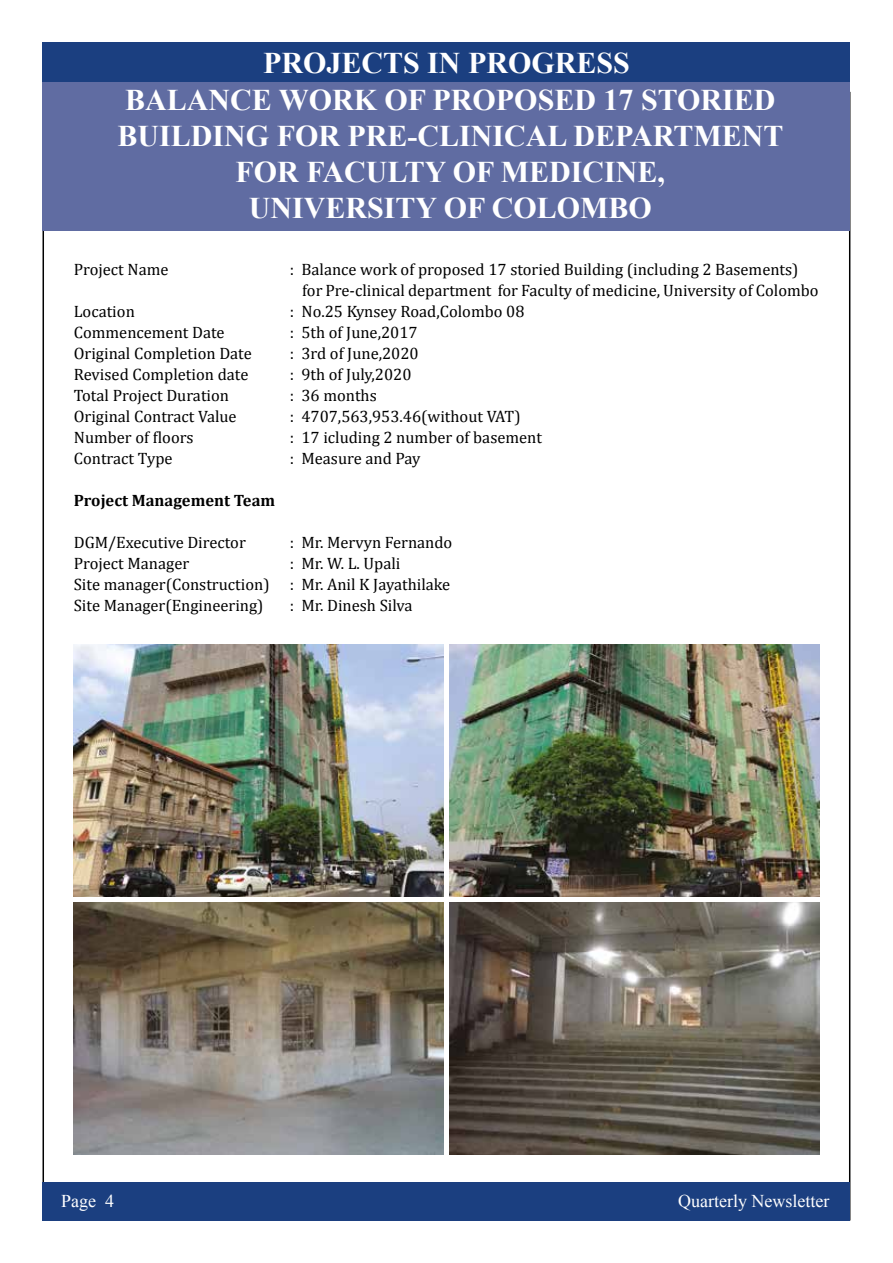
<style>
.page{position:relative;width:893px;height:1263px;background:#fff}
.page>*{position:absolute;margin:0;border:0;box-sizing:border-box;transform-origin:0 0}
.t1{font:700 30px/36.3px "Times New Roman";color:#fff;text-align:center}
.t2{font:18px "Times New Roman";color:#fff}
.t3{font:16.5px/21px "Cambria";color:#000}
.t4{font:700 16.5px "Cambria";color:#000}
</style>
<div class="page">
<div style="left:43px;top:43px;width:807px;height:39px;background:#1b3f80"></div>
<div style="left:43px;top:1181px;width:807px;height:39px;background:#1b3f80"></div>
<div style="left:43px;top:82px;width:807px;height:149px;background:#606ca2"></div>
<img style="left:74px;top:644px;width:369px;height:253px">
<img style="left:74px;top:902px;width:369px;height:252px">
<img style="left:450px;top:644px;width:369px;height:253px">
<img style="left:450px;top:902px;width:369px;height:252px">
<h1 class="t1" style="left:118px;top:43px;width:667px">PROJECTS IN PROGRESS<br>BALANCE WORK OF PROPOSED 17 STORIED<br>BUILDING FOR PRE-CLINICAL DEPARTMENT<br>FOR FACULTY OF MEDICINE,<br>UNIVERSITY OF COLOMBO</h1>
<p class="t3" style="left:74px;top:259px;width:96px">Project Name</p>
<p class="t3" style="left:302px;top:259px;width:518px;text-indent:-12px">: Balance work of proposed 17 storied Building (including 2 Basements) for Pre-clinical department for Faculty of medicine, University of Colombo</p>
<p class="t3" style="left:74px;top:301px;width:63px">Location</p>
<p class="t3" style="left:290px;top:301px;width:236px">: No.25 Kynsey Road,Colombo 08</p>
<p class="t3" style="left:74px;top:322px;width:152px">Commencement Date</p>
<p class="t3" style="left:290px;top:322px;width:129px">: 5th of June,2017</p>
<p class="t3" style="left:74px;top:343px;width:180px">Original Completion Date</p>
<p class="t3" style="left:290px;top:343px;width:130px">: 3rd of June,2020</p>
<p class="t3" style="left:74px;top:364px;width:176px">Revised Completion date</p>
<p class="t3" style="left:290px;top:364px;width:123px">: 9th of July,2020</p>
<p class="t3" style="left:74px;top:385px;width:157px">Total Project Duration</p>
<p class="t3" style="left:290px;top:385px;width:89px">: 36 months</p>
<p class="t3" style="left:74px;top:406px;width:164px">Original Contract Value</p>
<p class="t3" style="left:290px;top:406px;width:232px">: 4707,563,953.46(without VAT)</p>
<p class="t3" style="left:74px;top:427px;width:121px">Number of floors</p>
<p class="t3" style="left:290px;top:427px;width:254px">: 17 icluding 2 number of basement</p>
<p class="t3" style="left:74px;top:448px;width:100px">Contract Type</p>
<p class="t3" style="left:290px;top:448px;width:132px">: Measure and Pay</p>
<p class="t4" style="left:74px;top:489px;width:203px">Project Management Team</p>
<p class="t3" style="left:74px;top:532px;width:174px">DGM/Executive Director</p>
<p class="t3" style="left:290px;top:532px;width:164px">: Mr. Mervyn Fernando</p>
<p class="t3" style="left:74px;top:553px;width:117px">Project Manager</p>
<p class="t3" style="left:74px;top:553px;width:378px;text-indent:216px">: Mr. W. L. Upali<br>Site manager(Construction) : Mr. Anil K Jayathilake<br>Site Manager(Engineering)</p>
<p class="t3" style="left:290px;top:595px;width:124px">: Mr. Dinesh Silva</p>
<p class="t2" style="left:61px;top:1189px;width:54px">Page 4</p>
<p class="t2" style="left:678px;top:1189px;width:153px">Quarterly Newsletter</p>
</div>
